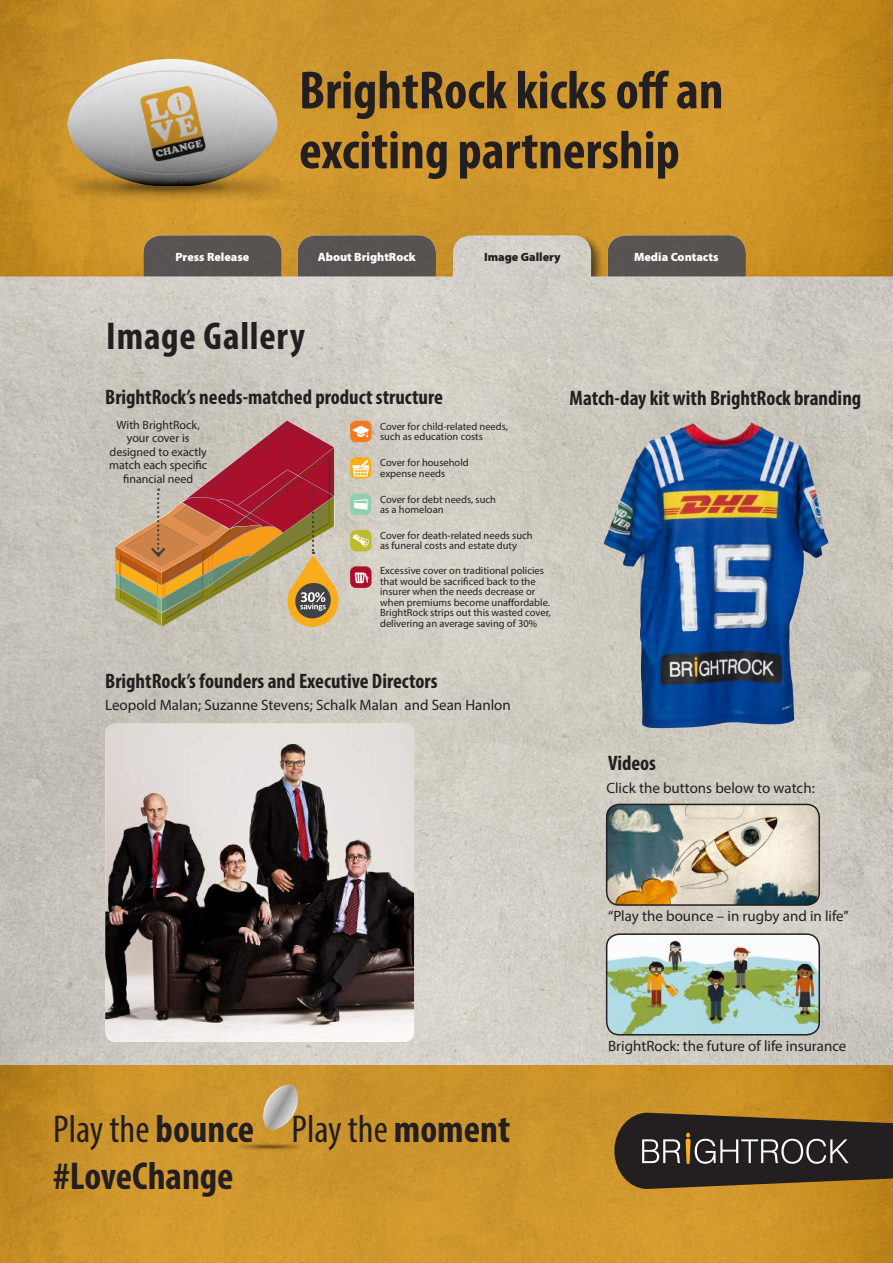
<style>
.page{position:relative;width:893px;height:1263px;background:#fff}
.page>*{position:absolute;margin:0;border:0;box-sizing:border-box;transform-origin:0 0}
.t1{font:700 condensed 54px/60px "Myriad Pro";color:#231f20}
.t2{font:700 condensed 39px/46.5px "Myriad Pro";color:#231f20}
.t3{font:700 condensed 39px "Myriad Pro";letter-spacing:.02em;color:#231f20}
.t4{font:700 condensed 21px "Myriad Pro";color:#231f20}
.t5{font:15px "Myriad Pro";color:#231f20}
.t6{font:12px/13.5px "Myriad Pro";color:#231f20;text-align:center}
.t7{font:900 12px "Myriad Pro";color:#fff}
.t8{font:900 12px "Myriad Pro";color:#231f20}
.t9{font:10.5px/10.5px "Myriad Pro";color:#231f20}
.s1{font-weight:400}
</style>
<div class="page">
<img style="left:0;top:0;width:893px;height:233px">
<img style="left:0;top:235px;width:893px;height:830px">
<img style="left:0;top:1065px;width:893px;height:198px">
<svg style="left:614px;top:1113px;width:279px;height:76px;background:#483c2d"></svg>
<img style="left:217px;top:1135px;width:101px;height:23px">
<img style="left:261px;top:1081px;width:41px;height:50px">
<img style="left:16px;top:186px;width:314px;height:25px">
<img style="left:16px;top:32px;width:314px;height:154px">
<svg style="left:350px;top:457px;width:21px;height:22px"></svg>
<svg style="left:353px;top:460px;width:16px;height:16px"></svg>
<div style="left:350px;top:421px;width:21px;height:21px;background:#f47921;border-radius:6px"></div>
<svg style="left:352px;top:426px;width:17px;height:11px"></svg>
<div style="left:350px;top:493px;width:21px;height:22px;background:#91d0ae;border-radius:6px"></div>
<svg style="left:354px;top:499px;width:14px;height:11px"></svg>
<div style="left:350px;top:530px;width:21px;height:21px;background:#bfbb30;border-radius:6px"></div>
<svg style="left:353px;top:534px;width:16px;height:13px"></svg>
<div style="left:350px;top:566px;width:21px;height:22px;background:#aa0f2b;border-radius:6px"></div>
<svg style="left:355px;top:572px;width:14px;height:11px"></svg>
<svg style="left:114px;top:420px;width:225px;height:207px;background:#b98970"></svg>
<img style="left:105px;top:724px;width:309px;height:318px">
<img style="left:595px;top:410px;width:241px;height:330px">
<img style="left:607px;top:804px;width:212px;height:101px">
<div style="left:606px;top:804px;width:214px;height:102px;border:2px solid #231f20;border-radius:13px"></div>
<img style="left:607px;top:934px;width:212px;height:101px">
<div style="left:606px;top:933px;width:214px;height:102px;border:2px solid #231f20;border-radius:13px"></div>
<h1 class="t1" style="left:299px;top:59px;width:426px">BrightRock kicks off an exciting partnership</h1>
<p class="t7" style="left:175px;top:249px;width:75px">Press Release</p>
<p class="t7" style="left:318px;top:249px;width:100px">About BrightRock</p>
<p class="t8" style="left:484px;top:249px;width:78px">Image Gallery</p>
<p class="t7" style="left:634px;top:249px;width:86px">Media Contacts</p>
<h2 class="t3" style="left:106px;top:311px;width:200px">Image Gallery</h2>
<h3 class="t4" style="left:105px;top:384px;width:339px">BrightRock’s needs-matched product structure</h3>
<p class="t6" style="left:109px;top:418px;width:100px">With BrightRock, your cover is designed to exactly match each specific financial need</p>
<p class="t9" style="left:380px;top:421px;width:129px">Cover for child-related needs, such as education costs</p>
<p class="t9" style="left:380px;top:457px;width:90px">Cover for household expense needs</p>
<p class="t9" style="left:380px;top:494px;width:117px">Cover for debt needs, such as a homeloan</p>
<p class="t9" style="left:380px;top:530px;width:154px">Cover for death-related needs such as funeral costs and estate duty</p>
<p class="t9" style="left:380px;top:565px;width:172px">Excessive cover on traditional policies that would be sacrificed back to the insurer when the needs decrease or when premiums become unaffordable.<br>BrightRock strips out this wasted cover, delivering an average saving of 30%</p>
<h3 class="t4" style="left:105px;top:667px;width:334px">BrightRock’s founders and Executive Directors</h3>
<h3 class="t5" style="left:105px;top:696px;width:407px">Leopold Malan; Suzanne Stevens; Schalk Malan and Sean Hanlon</h3>
<h3 class="t4" style="left:569px;top:385px;width:293px">Match-day kit with BrightRock branding</h3>
<h3 class="t4" style="left:608px;top:750px;width:50px">Videos</h3>
<h3 class="t5" style="left:606px;top:779px;width:210px">Click the buttons below to watch:</h3>
<h2 class="t2" style="left:53px;top:1105px;width:458px"><span class="s1">Play the</span> bounce <span class="s1">Play the</span> moment #LoveChange</h2>
<h3 class="t5" style="left:608px;top:907px;width:242px">“Play the bounce – in rugby and in life”</h3>
<h3 class="t5" style="left:608px;top:1036px;width:240px">BrightRock: the future of life insurance</h3>
</div>
